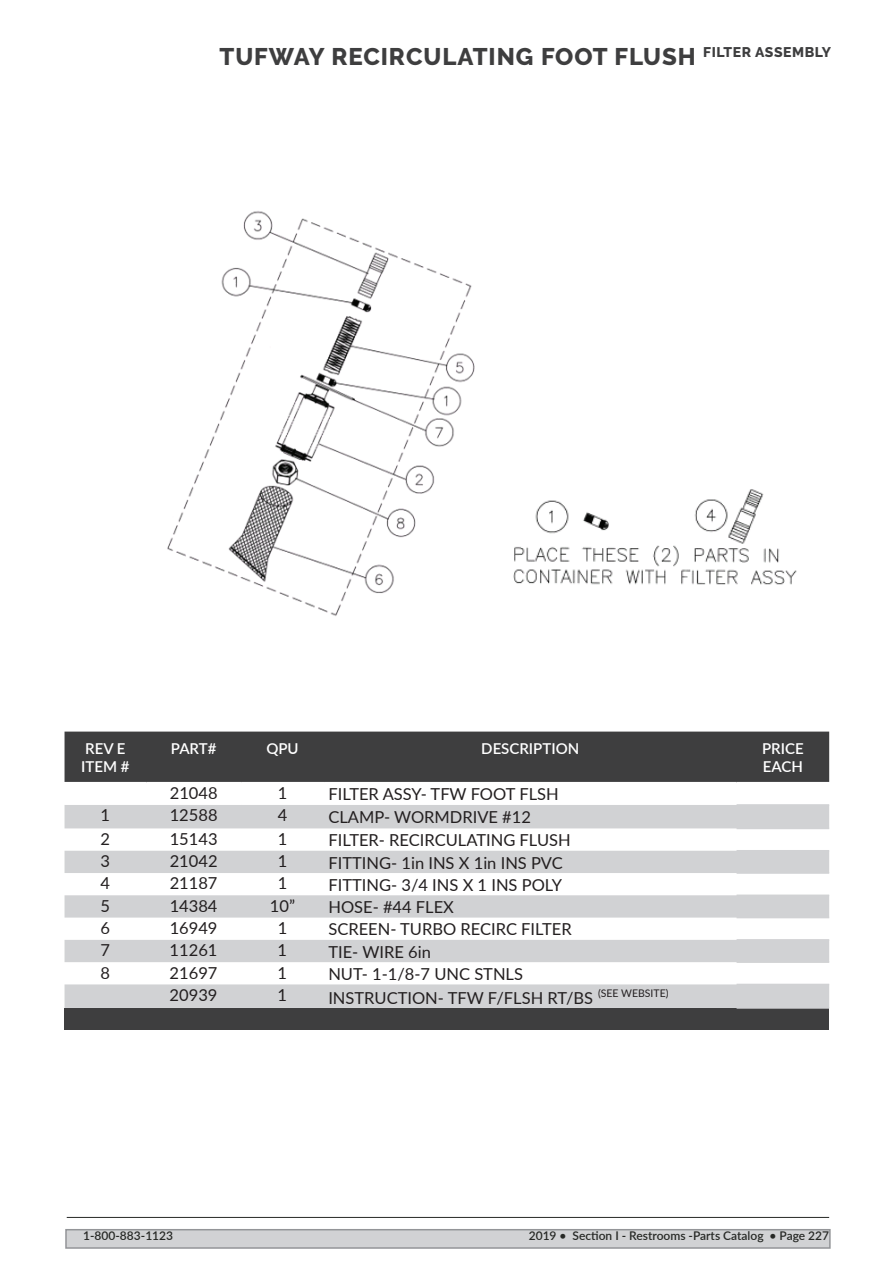
<style>
.page{position:relative;width:893px;height:1263px;background:#fff}
.page>*{position:absolute;margin:0;border:0;box-sizing:border-box;transform-origin:0 0}
.t1{font:800 24px "Raleway";letter-spacing:.04em;color:#3e3e3f}
.t2{font:16.5px "Lato";color:#231f20}
.t3{font:600 15px/18px "Lato";color:#fff}
.t4{font:600 12px "Lato";color:#262825}
</style>
<div class="page">
<img style="left:167px;top:211px;width:308px;height:405px">
<img style="left:513px;top:489px;width:284px;height:96px">
<div style="left:65px;top:731px;width:764px;height:51px;background:#3e3e3f"></div>
<svg style="left:65px;top:805px;width:764px;height:203px;fill:#d1d2d4"></svg>
<div style="left:65px;top:1008px;width:764px;height:22px;background:#3e3e3f"></div>
<hr style="left:736px;top:804px;width:93px;height:2px;background:#d1d2d4">
<hr style="left:736px;top:828px;width:93px;height:1px;background:#d1d2d4">
<hr style="left:736px;top:850px;width:93px;height:1px;background:#d1d2d4">
<hr style="left:736px;top:872px;width:93px;height:2px;background:#d1d2d4">
<hr style="left:736px;top:894px;width:93px;height:2px;background:#d1d2d4">
<hr style="left:736px;top:917px;width:93px;height:1px;background:#d1d2d4">
<hr style="left:736px;top:939px;width:93px;height:2px;background:#d1d2d4">
<hr style="left:736px;top:961px;width:93px;height:2px;background:#d1d2d4">
<hr style="left:736px;top:984px;width:93px;height:1px;background:#d1d2d4">
<hr style="left:736px;top:1007px;width:93px;height:2px;background:#d1d2d4">
<div style="left:66px;top:1230px;width:764px;height:18px;background:#d1d2d4"></div>
<hr style="left:67px;top:1217px;width:762px;height:1px;background:#262825">
<div style="left:65px;top:1229px;width:766px;height:20px;border:2px solid #939598"></div>
<h1 class="t1" style="left:219px;top:42px;width:613px">TUFWAY RECIRCULATING FOOT FLUSH <sup>FILTER</sup> <sup>ASSEMBLY</sup></h1>
<p class="t3" style="left:81px;top:739px;width:50px">REV E<br>ITEM #</p>
<p class="t3" style="left:171px;top:739px;width:47px">PART#</p>
<p class="t3" style="left:266px;top:739px;width:34px">QPU</p>
<p class="t3" style="left:481px;top:739px;width:99px">DESCRIPTION</p>
<p class="t3" style="left:762px;top:739px;width:43px">PRICE<br>EACH</p>
<p class="t2" style="left:170px;top:781px;width:49px">21048</p>
<p class="t2" style="left:278px;top:781px;width:11px">1</p>
<p class="t2" style="left:328px;top:783px;width:232px">FILTER ASSY- TFW FOOT FLSH</p>
<p class="t2" style="left:101px;top:803px;width:11px">1</p>
<p class="t2" style="left:170px;top:803px;width:49px">12588</p>
<p class="t2" style="left:278px;top:803px;width:11px">4</p>
<p class="t2" style="left:328px;top:805px;width:204px">CLAMP- WORMDRIVE #12</p>
<p class="t2" style="left:101px;top:827px;width:11px">2</p>
<p class="t2" style="left:170px;top:827px;width:49px">15143</p>
<p class="t2" style="left:278px;top:827px;width:11px">1</p>
<p class="t2" style="left:328px;top:828px;width:244px">FILTER- RECIRCULATING FLUSH</p>
<p class="t2" style="left:101px;top:849px;width:11px">3</p>
<p class="t2" style="left:170px;top:849px;width:49px">21042</p>
<p class="t2" style="left:278px;top:849px;width:11px">1</p>
<p class="t2" style="left:328px;top:851px;width:236px">FITTING- 1in INS X 1in INS PVC</p>
<p class="t2" style="left:101px;top:871px;width:11px">4</p>
<p class="t2" style="left:170px;top:871px;width:49px">21187</p>
<p class="t2" style="left:278px;top:871px;width:11px">1</p>
<p class="t2" style="left:328px;top:873px;width:235px">FITTING- 3/4 INS X 1 INS POLY</p>
<p class="t2" style="left:101px;top:894px;width:11px">5</p>
<p class="t2" style="left:170px;top:894px;width:49px">14384</p>
<p class="t2" style="left:270px;top:894px;width:27px">10”</p>
<p class="t2" style="left:328px;top:895px;width:127px">HOSE- #44 FLEX</p>
<p class="t2" style="left:101px;top:916px;width:11px">6</p>
<p class="t2" style="left:170px;top:916px;width:49px">16949</p>
<p class="t2" style="left:278px;top:916px;width:11px">1</p>
<p class="t2" style="left:328px;top:918px;width:245px">SCREEN- TURBO RECIRC FILTER</p>
<p class="t2" style="left:101px;top:938px;width:11px">7</p>
<p class="t2" style="left:170px;top:938px;width:49px">11261</p>
<p class="t2" style="left:278px;top:938px;width:11px">1</p>
<p class="t2" style="left:328px;top:940px;width:104px">TIE- WIRE 6in</p>
<p class="t2" style="left:100px;top:961px;width:11px">8</p>
<p class="t2" style="left:170px;top:961px;width:49px">21697</p>
<p class="t2" style="left:278px;top:961px;width:11px">1</p>
<p class="t2" style="left:328px;top:962px;width:196px">NUT- 1-1/8-7 UNC STNLS</p>
<p class="t2" style="left:170px;top:983px;width:49px">20939</p>
<p class="t2" style="left:278px;top:983px;width:11px">1</p>
<p class="t2" style="left:328px;top:986px;width:342px">INSTRUCTION- TFW F/FLSH RT/BS <sup>(SEE</sup> <sup>WEBSITE)</sup></p>
<p class="t4" style="left:83px;top:1227px;width:91px">1-800-883-1123</p>
<p class="t4" style="left:529px;top:1227px;width:302px">2019 • Section I - Restrooms -Parts Catalog • Page 227</p>
</div>
